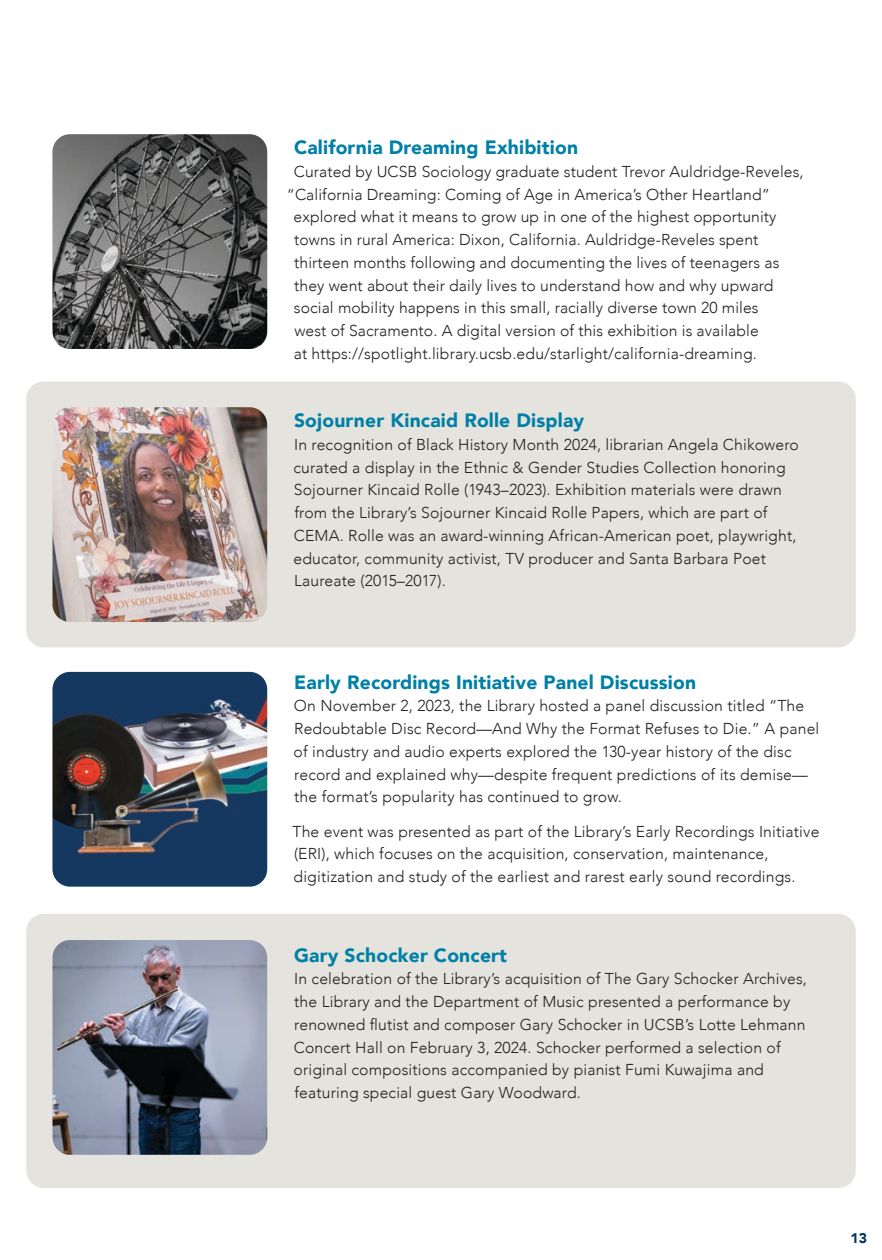
<style>
.page{position:relative;width:882px;height:1260px;background:#fff}
.page>*{position:absolute;margin:0;border:0;box-sizing:border-box;transform-origin:0 0}
.C_Head_11_-_Teodora{font:900 19.25px "Avenir";letter-spacing:.01em;color:#0080a6}
.Body_9_13_grid_Bartolo{font:300 15.75px/22.8px "Avenir";letter-spacing:.01em;color:#231f20}
.t1{font:900 14px "Avenir";color:#003560}
</style>
<div class="page">
<div style="left:26px;top:914px;width:830px;height:274px;background:#e5e3de;border-radius:18px"></div>
<div style="left:26px;top:381px;width:830px;height:266px;background:#e5e3de;border-radius:18px"></div>
<img style="left:52px;top:134px;width:215px;height:215px">
<img style="left:52px;top:940px;width:215px;height:215px">
<img style="left:52px;top:672px;width:215px;height:215px">
<img style="left:52px;top:407px;width:215px;height:215px">
<p class="C_Head_11_-_Teodora" style="left:294px;top:131px;width:286px">California Dreaming Exhibition</p>
<p class="Body_9_13_grid_Bartolo" style="left:294px;top:160px;width:511px">Curated by UCSB Sociology graduate student Trevor Auldridge-Reveles,</p>
<p class="Body_9_13_grid_Bartolo" style="left:287px;top:183px;width:485px">“California Dreaming: Coming of Age in America’s Other Heartland”</p>
<p class="Body_9_13_grid_Bartolo" style="left:294px;top:205px;width:484px">explored what it means to grow up in one of the highest opportunity</p>
<p class="Body_9_13_grid_Bartolo" style="left:294px;top:228px;width:466px">towns in rural America: Dixon, California. Auldridge-Reveles spent</p>
<p class="Body_9_13_grid_Bartolo" style="left:294px;top:251px;width:487px">thirteen months following and documenting the lives of teenagers as</p>
<p class="Body_9_13_grid_Bartolo" style="left:294px;top:274px;width:481px">they went about their daily lives to understand how and why upward</p>
<p class="Body_9_13_grid_Bartolo" style="left:294px;top:296px;width:466px">social mobility happens in this small, racially diverse town 20 miles</p>
<p class="Body_9_13_grid_Bartolo" style="left:294px;top:319px;width:466px">west of Sacramento. A digital version of this exhibition is available</p>
<p class="Body_9_13_grid_Bartolo" style="left:294px;top:342px;width:465px">at https://spotlight.library.ucsb.edu/starlight/california-dreaming.</p>
<p class="C_Head_11_-_Teodora" style="left:294px;top:404px;width:292px">Sojourner Kincaid Rolle Display</p>
<p class="Body_9_13_grid_Bartolo" style="left:294px;top:433px;width:507px">In recognition of Black History Month 2024, librarian Angela Chikowero curated a display in the Ethnic &amp; Gender Studies Collection honoring Sojourner Kincaid Rolle (1943–2023). Exhibition materials were drawn from the Library’s Sojourner Kincaid Rolle Papers, which are part of CEMA. Rolle was an award-winning African-American poet, playwright, educator, community activist, TV producer and Santa Barbara Poet Laureate (2015–2017).</p>
<p class="C_Head_11_-_Teodora" style="left:294px;top:665px;width:403px">Early Recordings Initiative Panel Discussion</p>
<p class="Body_9_13_grid_Bartolo" style="left:294px;top:695px;width:527px">On November 2, 2023, the Library hosted a panel discussion titled “The Redoubtable Disc Record—And Why the Format Refuses to Die.” A panel of industry and audio experts explored the 130-year history of the disc record and explained why—despite frequent predictions of its demise— the format’s popularity has continued to grow.</p>
<p class="Body_9_13_grid_Bartolo" style="left:293px;top:820px;width:528px">The event was presented as part of the Library’s Early Recordings Initiative (ERI), which focuses on the acquisition, conservation, maintenance, digitization and study of the earliest and rarest early sound recordings.</p>
<p class="C_Head_11_-_Teodora" style="left:294px;top:938px;width:215px">Gary Schocker Concert</p>
<p class="Body_9_13_grid_Bartolo" style="left:294px;top:968px;width:515px">In celebration of the Library’s acquisition of The Gary Schocker Archives, the Library and the Department of Music presented a performance by renowned flutist and composer Gary Schocker in UCSB’s Lotte Lehmann Concert Hall on February 3, 2024. Schocker performed a selection of original compositions accompanied by pianist Fumi Kuwajima and featuring special guest Gary Woodward.</p>
<p class="t1" style="left:850px;top:1226px;width:18px">13</p>
</div>
